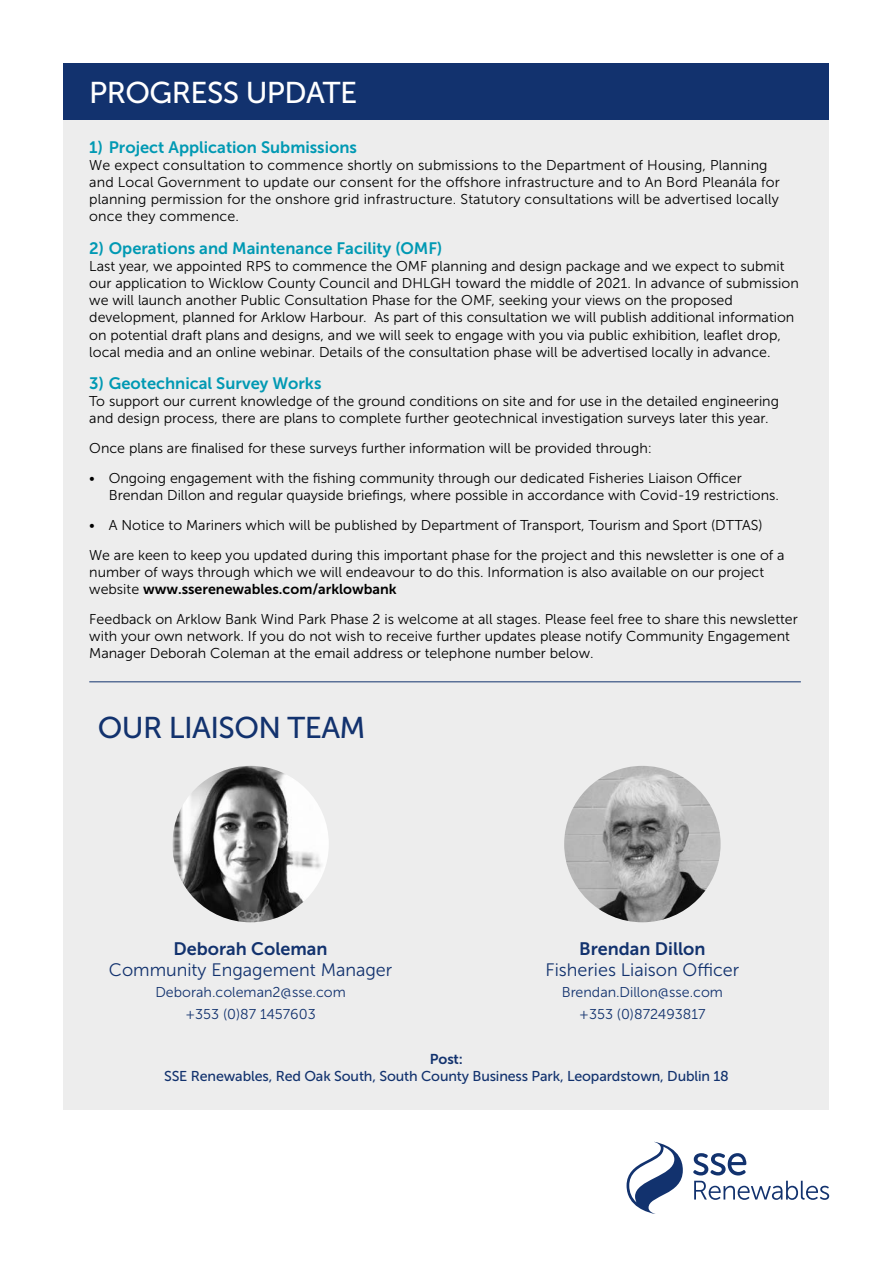
<style>
.page{position:relative;width:893px;height:1263px;background:#fff}
.page>*{position:absolute;margin:0;border:0;box-sizing:border-box;transform-origin:0 0}
.t1{font:30px "Museo Sans 500";letter-spacing:-.02em;color:#fff}
.t2{font:30px "Museo Sans 500";letter-spacing:-.02em;color:#12326e}
.t3{font:18px "Museo Sans 300";color:#12326e}
.t4{font:18px "Museo Sans 700";color:#12326e}
.t5{font:16.5px "Museo Sans 700";color:#0099b3}
.t6{font:14.25px/17.1px "Museo Sans 300";color:#000}
.t7{font:14.25px/21.1px "Museo Sans 300";color:#12326e;text-align:center}
.t8{font:14.25px "Museo Sans 500";letter-spacing:-.01em;color:#12326e}
.t9{font:14.25px "Museo Sans 700";color:#000}
.t10{font:14.25px "Museo Sans 700";color:#12326e}
.s1{font-family:"Museo Sans 300"}
</style>
<div class="page">
<div style="left:64px;top:72px;width:765px;height:1038px;background:#ededed"></div>
<div style="left:64px;top:64px;width:765px;height:56px;background:#12326e"></div>
<hr style="left:89px;top:681px;width:712px;height:1px;background:#12326e">
<img style="left:172px;top:766px;width:157px;height:156px;border-radius:78px">
<img style="left:564px;top:766px;width:157px;height:156px;border-radius:78px">
<svg style="left:627px;top:1142px;width:56px;height:72px"></svg>
<svg style="left:693px;top:1153px;width:53px;height:22px"></svg>
<svg style="left:694px;top:1181px;width:135px;height:19px"></svg>
<h1 class="t1" style="left:89px;top:76px;width:270px">PROGRESS UPDATE</h1>
<p class="t5" style="left:89px;top:138px;width:269px">1) Project Application Submissions</p>
<p class="t6" style="left:89px;top:157px;width:692px">We expect consultation to commence shortly on submissions to the Department of Housing, Planning and Local Government to update our consent for the offshore infrastructure and to An Bord Pleanála for planning permission for the onshore grid infrastructure. Statutory consultations will be advertised locally once they commence.</p>
<p class="t5" style="left:89px;top:239px;width:354px">2) Operations and Maintenance Facility (OMF)</p>
<p class="t6" style="left:89px;top:258px;width:711px">Last year, we appointed RPS to commence the OMF planning and design package and we expect to submit our application to Wicklow County Council and DHLGH toward the middle of 2021. In advance of submission we will launch another Public Consultation Phase for the OMF, seeking your views on the proposed development, planned for Arklow Harbour. As part of this consultation we will publish additional information on potential draft plans and designs, and we will seek to engage with you via public exhibition, leaflet drop, local media and an online webinar. Details of the consultation phase will be advertised locally in advance.</p>
<p class="t5" style="left:89px;top:374px;width:234px">3) Geotechnical Survey Works</p>
<p class="t6" style="left:89px;top:393px;width:691px">To support our current knowledge of the ground conditions on site and for use in the detailed engineering and design process, there are plans to complete further geotechnical investigation surveys later this year.</p>
<p class="t6" style="left:89px;top:440px;width:564px">Once plans are finalised for these surveys further information will be provided through:</p>
<p class="t6" style="left:109px;top:470px;width:672px;text-indent:-19px">• Ongoing engagement with the fishing community through our dedicated Fisheries Liaison Officer<br>Brendan Dillon and regular quayside briefings, where possible in accordance with Covid-19 restrictions.</p>
<p class="t6" style="left:89px;top:510px;width:697px;line-height:29.8px">• A Notice to Mariners which will be published by Department of Transport, Tourism and Sport (DTTAS)<br>We are keen to keep you updated during this important phase for the project and this newsletter is one of a</p>
<p class="t6" style="left:89px;top:564px;width:676px">number of ways through which we will endeavour to do this. Information is also available on our project</p>
<p class="t9" style="left:89px;top:581px;width:309px"><span class="s1">website</span> www.sserenewables.com/arklowbank</p>
<p class="t6" style="left:89px;top:611px;width:710px">Feedback on Arklow Bank Wind Park Phase 2 is welcome at all stages. Please feel free to share this newsletter with your own network. If you do not wish to receive further updates please notify Community Engagement<br>Manager Deborah Coleman at the email address or telephone number below.</p>
<h1 class="t2" style="left:98px;top:711px;width:269px">OUR LIAISON TEAM</h1>
<p class="t4" style="left:174px;top:939px;width:155px">Deborah Coleman</p>
<p class="t3" style="left:109px;top:960px;width:285px">Community Engagement Manager</p>
<p class="t7" style="left:155px;top:982px;width:192px">Deborah.coleman2@sse.com +353 (0)87 1457603</p>
<p class="t4" style="left:579px;top:939px;width:128px">Brendan Dillon</p>
<p class="t3" style="left:545px;top:960px;width:195px">Fisheries Liaison Officer</p>
<p class="t7" style="left:562px;top:982px;width:163px">Brendan.Dillon@sse.com +353 (0)872493817</p>
<p class="t10" style="left:430px;top:1051px;width:35px">Post:</p>
<p class="t8" style="left:164px;top:1068px;width:566px">SSE Renewables, Red Oak South, South County Business Park, Leopardstown, Dublin 18</p>
</div>
